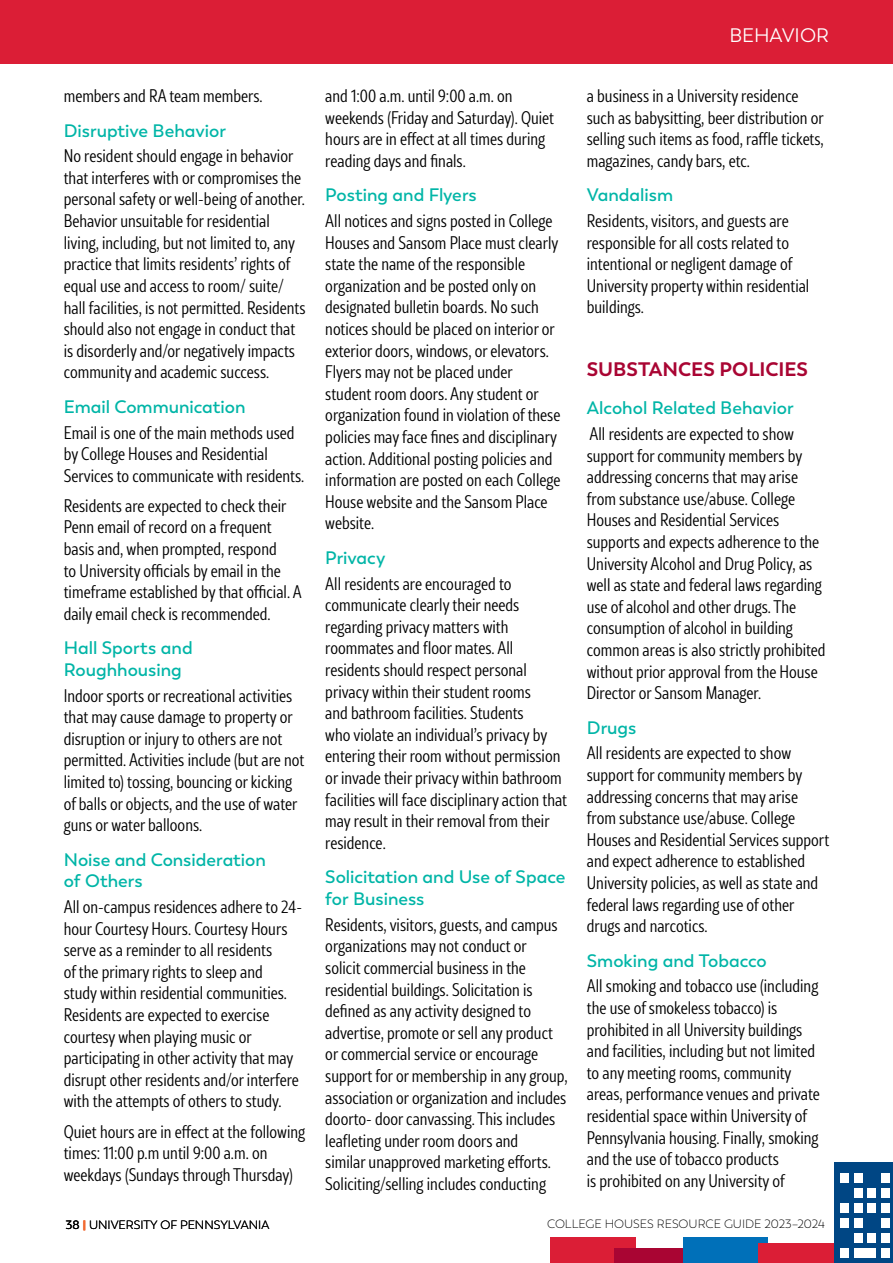
<style>
.page{position:relative;width:893px;height:1263px;background:#fff}
.page>*{position:absolute;margin:0;border:0;box-sizing:border-box;transform-origin:0 0}
.t1{font:700 19.5px "Trenda";color:#a90533}
.t2{font:19.5px "Trenda";color:#fff}
.t3{font:300 18px/21.6px "Rival Sans Narrow";color:#000}
.t4{font:600 18px/21.6px "Trenda";color:#00b5a7}
.t5{font:300 12px "Trenda";color:#000}
.s1{font-weight:400}
.s2{font-weight:900;color:#f26a32}
</style>
<div class="page">
<div style="left:550px;top:1237px;width:86px;height:26px;background:#db1e36"></div>
<div style="left:614px;top:1248px;width:73px;height:15px;background:#a90533"></div>
<div style="left:684px;top:1237px;width:84px;height:26px;background:#0070b9"></div>
<div style="left:834px;top:1162px;width:59px;height:101px;background:#004684"></div>
<div style="left:759px;top:1243px;width:75px;height:20px;background:#db1e36"></div>
<div style="left:840px;top:1173px;width:9px;height:10px;background:#fff"></div>
<div style="left:854px;top:1173px;width:8px;height:10px;background:#fff"></div>
<div style="left:881px;top:1173px;width:9px;height:10px;background:#fff"></div>
<div style="left:854px;top:1188px;width:8px;height:10px;background:#fff"></div>
<div style="left:867px;top:1188px;width:9px;height:10px;background:#fff"></div>
<div style="left:881px;top:1188px;width:9px;height:10px;background:#fff"></div>
<div style="left:840px;top:1203px;width:9px;height:10px;background:#fff"></div>
<div style="left:854px;top:1203px;width:8px;height:10px;background:#fff"></div>
<div style="left:867px;top:1203px;width:9px;height:10px;background:#fff"></div>
<div style="left:881px;top:1203px;width:9px;height:10px;background:#fff"></div>
<div style="left:840px;top:1218px;width:9px;height:10px;background:#fff"></div>
<div style="left:854px;top:1218px;width:8px;height:10px;background:#fff"></div>
<div style="left:881px;top:1218px;width:9px;height:10px;background:#fff"></div>
<div style="left:854px;top:1233px;width:8px;height:10px;background:#fff"></div>
<div style="left:867px;top:1233px;width:9px;height:10px;background:#fff"></div>
<div style="left:881px;top:1233px;width:9px;height:10px;background:#fff"></div>
<div style="left:840px;top:1248px;width:9px;height:10px;background:#fff"></div>
<div style="left:854px;top:1248px;width:22px;height:10px;background:#fff"></div>
<div style="left:881px;top:1248px;width:9px;height:10px;background:#fff"></div>
<div style="left:0;top:0;width:893px;height:64px;background:#db1e36"></div>
<p class="t3" style="left:64px;top:85px;width:200px">members and RA team members.</p>
<p class="t4" style="left:64px;top:120px;width:164px">Disruptive Behavior</p>
<p class="t3" style="left:64px;top:145px;width:243px">No resident should engage in behavior that interferes with or compromises the personal safety or well-being of another.<br>Behavior unsuitable for residential living, including, but not limited to, any practice that limits residents’ rights of equal use and access to room/ suite/ hall facilities, is not permitted. Residents should also not engage in conduct that is disorderly and/or negatively impacts community and academic success.</p>
<p class="t4" style="left:64px;top:396px;width:183px">Email Communication</p>
<p class="t3" style="left:64px;top:421px;width:242px">Email is one of the main methods used by College Houses and Residential<br>Services to communicate with residents.</p>
<p class="t3" style="left:64px;top:495px;width:240px">Residents are expected to check their Penn email of record on a frequent basis and, when prompted, respond<br>to University officials by email in the timeframe established by that official. A daily email check is recommended.</p>
<p class="t4" style="left:64px;top:638px;width:130px">Hall Sports and<br>Roughhousing</p>
<p class="t3" style="left:64px;top:684px;width:242px">Indoor sports or recreational activities that may cause damage to property or disruption or injury to others are not permitted. Activities include (but are not limited to) tossing, bouncing or kicking of balls or objects, and the use of water guns or water balloons.</p>
<p class="t4" style="left:64px;top:849px;width:204px">Noise and Consideration of Others</p>
<p class="t3" style="left:64px;top:896px;width:240px">All on-campus residences adhere to 24- hour Courtesy Hours. Courtesy Hours serve as a reminder to all residents<br>of the primary rights to sleep and<br>study within residential communities.<br>Residents are expected to exercise courtesy when playing music or participating in other activity that may disrupt other residents and/or interfere with the attempts of others to study.</p>
<p class="t3" style="left:64px;top:1120px;width:243px">Quiet hours are in effect at the following times: 11:00 p.m until 9:00 a.m. on weekdays (Sundays through Thursday)</p>
<p class="t3" style="left:325px;top:85px;width:230px">and 1:00 a.m. until 9:00 a.m. on weekends (Friday and Saturday). Quiet hours are in effect at all times during reading days and finals.</p>
<p class="t4" style="left:325px;top:185px;width:153px">Posting and Flyers</p>
<p class="t3" style="left:325px;top:210px;width:237px">All notices and signs posted in College Houses and Sansom Place must clearly state the name of the responsible organization and be posted only on designated bulletin boards. No such notices should be placed on interior or exterior doors, windows, or elevators.<br>Flyers may not be placed under student room doors. Any student or organization found in violation of these policies may face fines and disciplinary action. Additional posting policies and information are posted on each College House website and the Sansom Place website.</p>
<p class="t4" style="left:325px;top:547px;width:62px">Privacy</p>
<p class="t3" style="left:325px;top:572px;width:243px">All residents are encouraged to communicate clearly their needs regarding privacy matters with roommates and floor mates. All residents should respect personal privacy within their student rooms<br>and bathroom facilities. Students<br>who violate an individual’s privacy by entering their room without permission or invade their privacy within bathroom facilities will face disciplinary action that may result in their removal from their residence.</p>
<p class="t4" style="left:325px;top:867px;width:242px">Solicitation and Use of Space for Business</p>
<p class="t3" style="left:325px;top:913px;width:244px">Residents, visitors, guests, and campus organizations may not conduct or<br>solicit commercial business in the residential buildings. Solicitation is defined as any activity designed to advertise, promote or sell any product or commercial service or encourage support for or membership in any group, association or organization and includes doorto- door canvassing. This includes leafleting under room doors and<br>similar unapproved marketing efforts.<br>Soliciting/selling includes conducting</p>
<p class="t2" style="left:729px;top:24px;width:101px">BEHAVIOR</p>
<p class="t3" style="left:587px;top:85px;width:238px">a business in a University residence such as babysitting, beer distribution or selling such items as food, raffle tickets, magazines, candy bars, etc.</p>
<p class="t4" style="left:587px;top:185px;width:88px">Vandalism</p>
<p class="t3" style="left:587px;top:210px;width:224px">Residents, visitors, and guests are responsible for all costs related to intentional or negligent damage of<br>University property within residential buildings.</p>
<p class="t1" style="left:587px;top:357px;width:223px">SUBSTANCES POLICIES</p>
<p class="t4" style="left:587px;top:398px;width:208px">Alcohol Related Behavior</p>
<p class="t3" style="left:587px;top:423px;width:240px">All residents are expected to show support for community members by addressing concerns that may arise from substance use/abuse. College Houses and Residential Services supports and expects adherence to the University Alcohol and Drug Policy, as well as state and federal laws regarding use of alcohol and other drugs. The consumption of alcohol in building common areas is also strictly prohibited without prior approval from the House Director or Sansom Manager.</p>
<p class="t4" style="left:587px;top:717px;width:51px">Drugs</p>
<p class="t3" style="left:587px;top:742px;width:244px">All residents are expected to show support for community members by addressing concerns that may arise from substance use/abuse. College Houses and Residential Services support and expect adherence to established University policies, as well as state and federal laws regarding use of other drugs and narcotics.</p>
<p class="t4" style="left:587px;top:950px;width:182px">Smoking and Tobacco</p>
<p class="t3" style="left:587px;top:975px;width:235px">All smoking and tobacco use (including the use of smokeless tobacco) is prohibited in all University buildings and facilities, including but not limited to any meeting rooms, community areas, performance venues and private residential space within University of Pennsylvania housing. Finally, smoking and the use of tobacco products<br>is prohibited on any University of</p>
<p class="t5" style="left:66px;top:1218px;width:205px"><span class="s1">38</span> <span class="s2">|</span> UNIVERSITY OF PENNSYLVANIA</p>
<p class="t5" style="left:547px;top:1217px;width:279px">COLLEGE HOUSES RESOURCE GUIDE 2023–2024</p>
</div>
